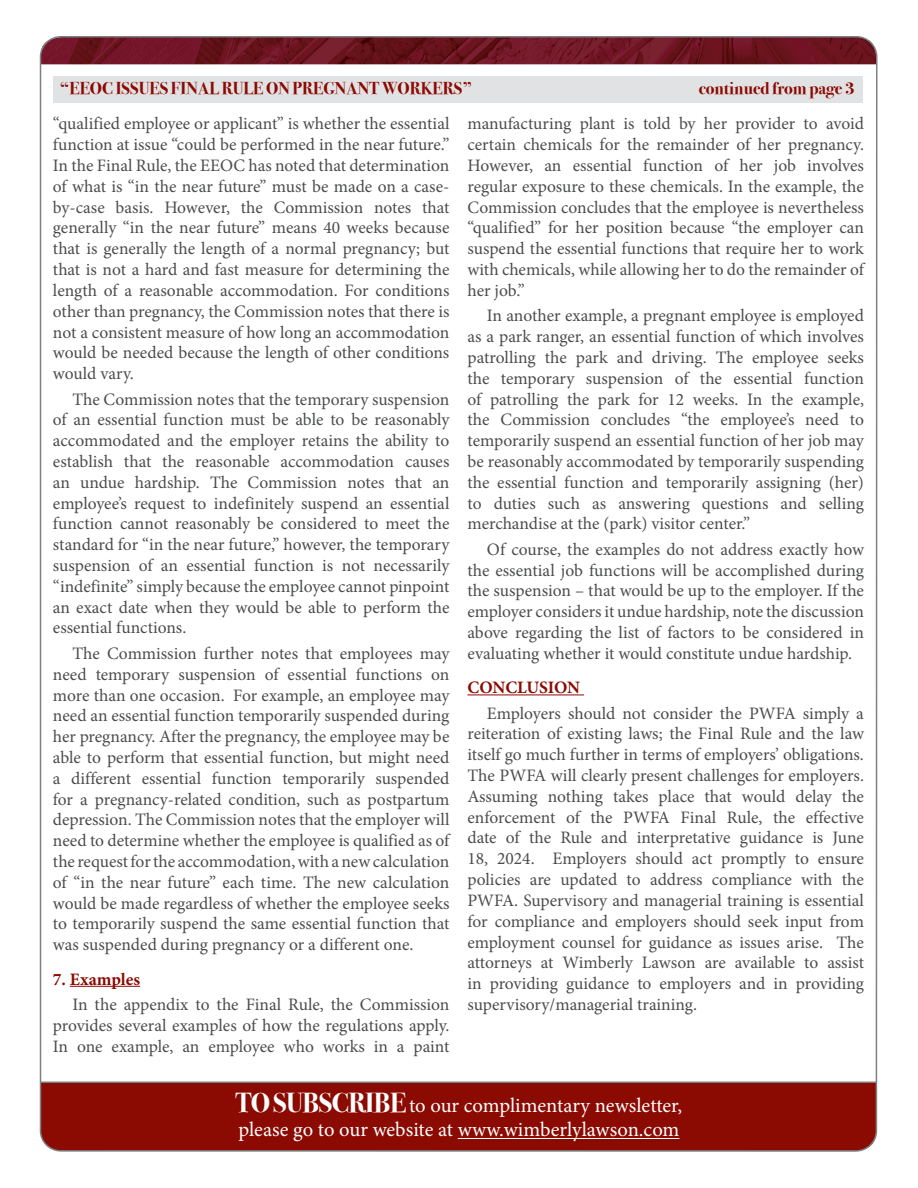
<style>
.page{position:relative;width:918px;height:1188px;background:#fff}
.page>*{position:absolute;margin:0;border:0;box-sizing:border-box;transform-origin:0 0}
.t1{font:20.55px/24px "Minion Pro";color:#fff}
.t2{font:17.4px/20.9px "Minion Pro";color:#4b4c4d;text-align:justify}
.t3{font:700 17.4px "Minion Pro";letter-spacing:-.005em;color:#8b0a02}
.t4{font:700 17.25px "Bodoni Svty Two ITCTT";color:#8b0a02}
.s1{font-family:"Bodoni Svty Two ITCTT";font-weight:700;font-size:27.45px}
</style>
<div class="page">
<hr style="left:70px;top:986px;width:70px;height:1px;background:#8b0a02">
<hr style="left:467px;top:694px;width:117px;height:1px;background:#8b0a02">
<div style="left:53px;top:76px;width:810px;height:27px;background:#e1e2e4"></div>
<div style="left:39px;top:1082px;width:836px;height:67px;background:#8b0a02"></div>
<hr style="left:458px;top:1138px;width:221px;height:1px;background:#fff">
<hr style="left:40px;top:1081px;width:836px;height:2px;background:#7e8083">
<img style="left:40px;top:37px;width:835px;height:27px">
<p class="t4" style="left:60px;top:74px;width:414px">“EEOC ISSUES FINAL RULE ON PREGNANT WORKERS”</p>
<p class="t4" style="left:699px;top:74px;width:158px">continued from page 3</p>
<p class="t2" style="left:53px;top:113px;width:398px">“qualified employee or applicant” is whether the essential function at issue “could be performed in the near future.” In the Final Rule, the EEOC has noted that determination of what is “in the near future” must be made on a case&shy;by-case basis. However, the Commission notes that generally “in the near future” means 40 weeks because that is generally the length of a normal pregnancy; but that is not a hard and fast measure for determining the length of a reasonable accommodation. For conditions other than pregnancy, the Commission notes that there is not a consistent measure of how long an accommodation would be needed because the length of other conditions would vary.</p>
<p class="t2" style="left:53px;top:389px;width:398px;text-indent:20px">The Commission notes that the temporary suspension of an essential function must be able to be reasonably accommodated and the employer retains the ability to establish that the reasonable accommodation causes an undue hardship. The Commission notes that an employee’s request to indefinitely suspend an essential function cannot reasonably be considered to meet the standard for “in the near future,” however, the temporary suspension of an essential function is not necessarily “indefinite” simply because the employee cannot pinpoint an exact date when they would be able to perform the essential functions.</p>
<p class="t2" style="left:53px;top:643px;width:398px;text-indent:20px">The Commission further notes that employees may need temporary suspension of essential functions on more than one occasion. For example, an employee may need an essential function temporarily suspended during her pregnancy. After the pregnancy, the employee may be able to perform that essential function, but might need a different essential function temporarily suspended for a pregnancy-related condition, such as postpartum depression. The Commission notes that the employer will need to determine whether the employee is qualified as of the request for the accommodation, with a new calculation of “in the near future” each time. The new calculation would be made regardless of whether the employee seeks to temporarily suspend the same essential function that was suspended during pregnancy or a different one.</p>
<p class="t3" style="left:53px;top:967px;width:89px">7. Examples</p>
<p class="t2" style="left:53px;top:994px;width:398px;text-indent:20px">In the appendix to the Final Rule, the Commission provides several examples of how the regulations apply.<br>In one example, an employee who works in a paint</p>
<p class="t2" style="left:467px;top:113px;width:398px">manufacturing plant is told by her provider to avoid certain chemicals for the remainder of her pregnancy.<br>However, an essential function of her job involves regular exposure to these chemicals. In the example, the Commission concludes that the employee is nevertheless “qualified” for her position because “the employer can suspend the essential functions that require her to work with chemicals, while allowing her to do the remainder of her job.”</p>
<p class="t2" style="left:467px;top:305px;width:398px;text-indent:20px">In another example, a pregnant employee is employed as a park ranger, an essential function of which involves patrolling the park and driving. The employee seeks the temporary suspension of the essential function of patrolling the park for 12 weeks. In the example, the Commission concludes “the employee’s need to temporarily suspend an essential function of her job may be reasonably accommodated by temporarily suspending the essential function and temporarily assigning (her) to duties such as answering questions and selling merchandise at the (park) visitor center.”</p>
<p class="t2" style="left:467px;top:539px;width:398px;text-indent:20px">Of course, the examples do not address exactly how the essential job functions will be accomplished during the suspension – that would be up to the employer. If the employer considers it undue hardship, note the discussion above regarding the list of factors to be considered in evaluating whether it would constitute undue hardship.</p>
<p class="t3" style="left:467px;top:675px;width:114px">CONCLUSION</p>
<p class="t2" style="left:467px;top:703px;width:398px;text-indent:20px">Employers should not consider the PWFA simply a reiteration of existing laws; the Final Rule and the law itself go much further in terms of employers’ obligations.<br>The PWFA will clearly present challenges for employers.<br>Assuming nothing takes place that would delay the enforcement of the PWFA Final Rule, the effective date of the Rule and interpretative guidance is June 18, 2024. Employers should act promptly to ensure policies are updated to address compliance with the PWFA. Supervisory and managerial training is essential for compliance and employers should seek input from employment counsel for guidance as issues arise. The attorneys at Wimberly Lawson are available to assist in providing guidance to employers and in providing supervisory/managerial training.</p>
<p class="t1" style="left:236px;top:1094px;width:448px"><span class="s1">TO SUBSCRIBE</span> to our complimentary newsletter, please go to our website at www.wimberlylawson.com</p>
</div>
